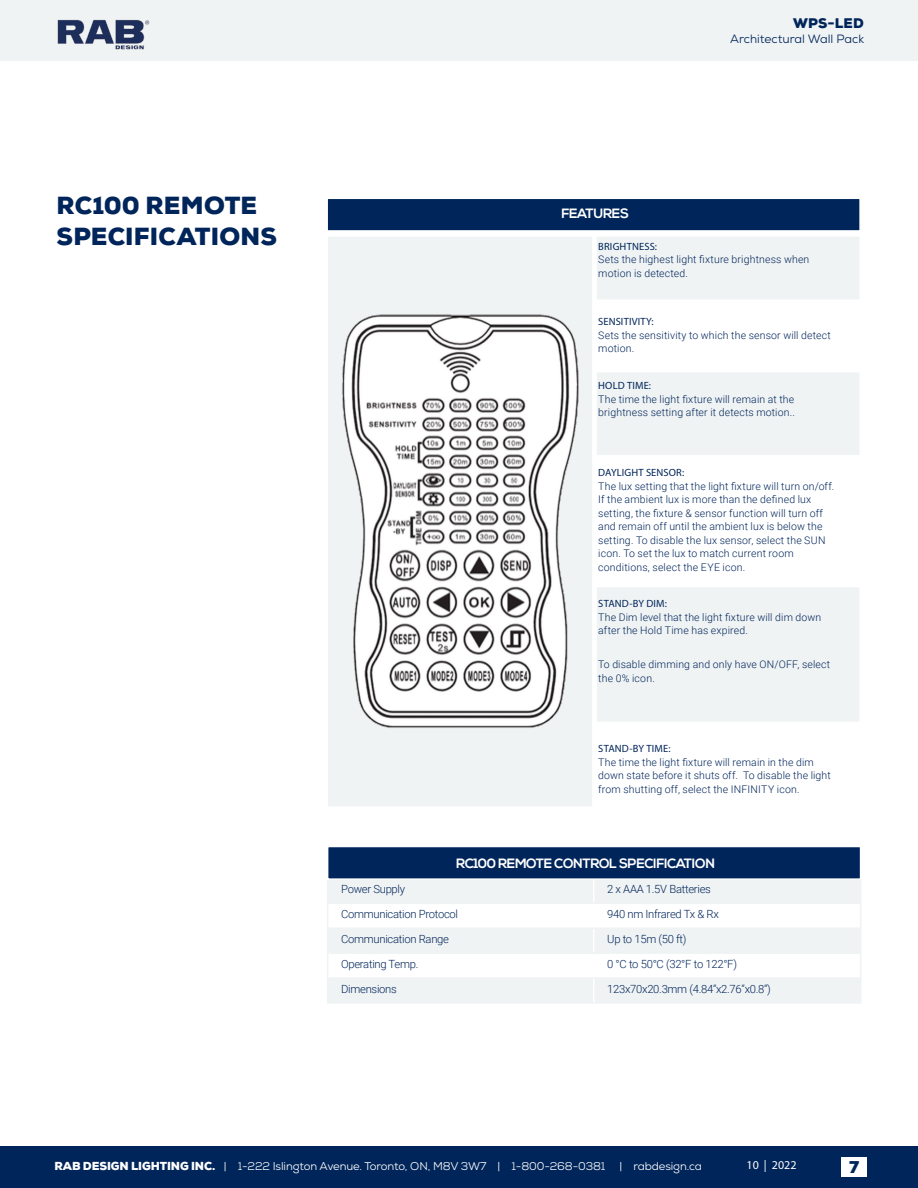
<style>
.page{position:relative;width:918px;height:1188px;background:#fff}
.page>*{position:absolute;margin:0;border:0;box-sizing:border-box;transform-origin:0 0}
.t1{font:900 24px/31px "Nexa";letter-spacing:.005em;color:#00255a}
.t2{font:900 16.5px "Nexa";color:#00255a}
.t3{font:700 13.5px "Nexa";letter-spacing:-.03em;color:#fff}
.t4{font:900 13.5px "Nexa";letter-spacing:.015em;color:#00255a}
.t5{font:12px "Nexa";color:#00255a}
.t6{font:12px "Myriad Pro";color:#fff}
.t7{font:300 11.25px "Roboto";letter-spacing:-.025em;color:#00255a}
.t8{font:11.25px "Nexa";letter-spacing:-.01em;color:#fff}
.t9{font:300 10.5px/13.5px "Roboto";letter-spacing:.015em;color:#00255a}
.t10{font:10.5px "Myriad Pro";letter-spacing:.015em;color:#00255a}
.s1{font-weight:900}
</style>
<div class="page">
<div style="left:0;top:1147px;width:918px;height:41px;background:#00255a"></div>
<div style="left:0;top:0;width:918px;height:60px;background:#f0f3f4"></div>
<img style="left:57px;top:19px;width:93px;height:31px">
<div style="left:841px;top:1158px;width:26px;height:19px;background:#fff"></div>
<div style="left:595px;top:235px;width:266px;height:66px;background:#f0f3f4;border:2px solid #fff"></div>
<div style="left:595px;top:371px;width:266px;height:85px;background:#f0f3f4;border:2px solid #fff"></div>
<div style="left:595px;top:586px;width:266px;height:137px;background:#f0f3f4;border:2px solid #fff"></div>
<div style="left:326px;top:198px;width:535px;height:34px;background:#00255a;border:2px solid #fff"></div>
<svg style="left:328px;top:880px;width:532px;height:122px;fill:#f0f3f4"></svg>
<hr style="left:594px;top:878px;width:268px;height:1px;background:#f0f3f4">
<hr style="left:860px;top:879px;width:2px;height:24px;background:#f0f3f4">
<hr style="left:860px;top:903px;width:2px;height:25px;background:#f0f3f4">
<hr style="left:860px;top:928px;width:2px;height:25px;background:#f0f3f4">
<hr style="left:860px;top:953px;width:2px;height:25px;background:#f0f3f4">
<svg style="left:327px;top:880px;width:1px;height:122px"></svg>
<hr style="left:860px;top:978px;width:2px;height:24px;background:#f0f3f4">
<hr style="left:327px;top:1002px;width:267px;height:2px;background:#f0f3f4">
<hr style="left:594px;top:1002px;width:268px;height:2px;background:#f0f3f4">
<svg style="left:593px;top:880px;width:1px;height:122px"></svg>
<hr style="left:328px;top:903px;width:266px;height:1px;background:#f0f3f4">
<hr style="left:594px;top:903px;width:266px;height:1px;background:#f0f3f4">
<hr style="left:328px;top:927px;width:266px;height:2px;background:#f0f3f4">
<hr style="left:594px;top:927px;width:266px;height:2px;background:#f0f3f4">
<hr style="left:328px;top:952px;width:266px;height:2px;background:#f0f3f4">
<hr style="left:594px;top:952px;width:266px;height:2px;background:#f0f3f4">
<hr style="left:328px;top:977px;width:266px;height:2px;background:#f0f3f4">
<hr style="left:594px;top:977px;width:266px;height:2px;background:#f0f3f4">
<div style="left:327px;top:846px;width:534px;height:34px;background:#00255a;border:2px solid #fff"></div>
<div style="left:327px;top:236px;width:266px;height:571px;background:#f0f3f4"></div>
<img style="left:342px;top:314px;width:237px;height:414px">
<div style="left:326px;top:235px;width:268px;height:573px;border:2px solid #fff"></div>
<h1 class="t1" style="left:57px;top:190px;width:222px">RC100 REMOTE<br>SPECIFICATIONS</h1>
<p class="t3" style="left:562px;top:206px;width:69px">FEATURES</p>
<p class="t4" style="left:793px;top:14px;width:72px">WPS-LED</p>
<p class="t5" style="left:730px;top:31px;width:135px">Architectural Wall Pack</p>
<p class="t10" style="left:598px;top:240px;width:60px">BRIGHTNESS:</p>
<p class="t9" style="left:598px;top:252px;width:213px">Sets the highest light fixture brightness when motion is detected.</p>
<p class="t10" style="left:598px;top:315px;width:57px">SENSITIVITY:</p>
<p class="t9" style="left:598px;top:328px;width:234px">Sets the sensitivity to which the sensor will detect motion.</p>
<p class="t10" style="left:598px;top:379px;width:54px">HOLD TIME:</p>
<p class="t9" style="left:598px;top:392px;width:198px">The time the light fixture will remain at the brightness setting after it detects motion..</p>
<p class="t10" style="left:598px;top:466px;width:87px">DAYLIGHT SENSOR:</p>
<p class="t9" style="left:598px;top:479px;width:238px">The lux setting that the light fixture will turn on/off.<br>If the ambient lux is more than the defined lux setting, the fixture &amp; sensor function will turn off and remain off until the ambient lux is below the setting. To disable the lux sensor, select the SUN icon. To set the lux to match current room conditions, select the EYE icon.</p>
<p class="t10" style="left:598px;top:597px;width:70px">STAND-BY DIM:</p>
<p class="t9" style="left:598px;top:610px;width:225px">The Dim level that the light fixture will dim down after the Hold Time has expired.</p>
<p class="t9" style="left:598px;top:657px;width:233px">To disable dimming and only have ON/OFF, select the 0% icon.</p>
<p class="t10" style="left:598px;top:742px;width:74px">STAND-BY TIME:</p>
<p class="t9" style="left:598px;top:755px;width:234px">The time the light fixture will remain in the dim down state before it shuts off. To disable the light from shutting off, select the INFINITY icon.</p>
<p class="t3" style="left:456px;top:855px;width:260px">RC100 REMOTE CONTROL SPECIFICATION</p>
<p class="t7" style="left:341px;top:881px;width:66px">Power Supply</p>
<p class="t7" style="left:607px;top:881px;width:105px">2 x AAA 1.5V Batteries</p>
<p class="t7" style="left:341px;top:906px;width:118px">Communication Protocol</p>
<p class="t7" style="left:607px;top:906px;width:113px">940 nm Infrared Tx &amp; Rx</p>
<p class="t7" style="left:341px;top:931px;width:109px">Communication Range</p>
<p class="t7" style="left:607px;top:931px;width:81px">Up to 15m (50 ft)</p>
<p class="t7" style="left:341px;top:956px;width:79px">Operating Temp.</p>
<p class="t7" style="left:607px;top:956px;width:131px">0 °C to 50°C (32°F to 122°F)</p>
<p class="t7" style="left:341px;top:981px;width:57px">Dimensions</p>
<p class="t7" style="left:607px;top:981px;width:165px">123x70x20.3mm (4.84”x2.76”x0.8”)</p>
<p class="t8" style="left:54px;top:1159px;width:649px"><span class="s1">RAB DESIGN LIGHTING INC.</span> | 1-222 Islington Avenue. Toronto, ON, M8V 3W7 | 1-800-268-0381 | rabdesign.ca</p>
<p class="t6" style="left:747px;top:1157px;width:51px">10 | 2022</p>
<h2 class="t2" style="left:849px;top:1156px;width:12px">7</h2>
</div>
